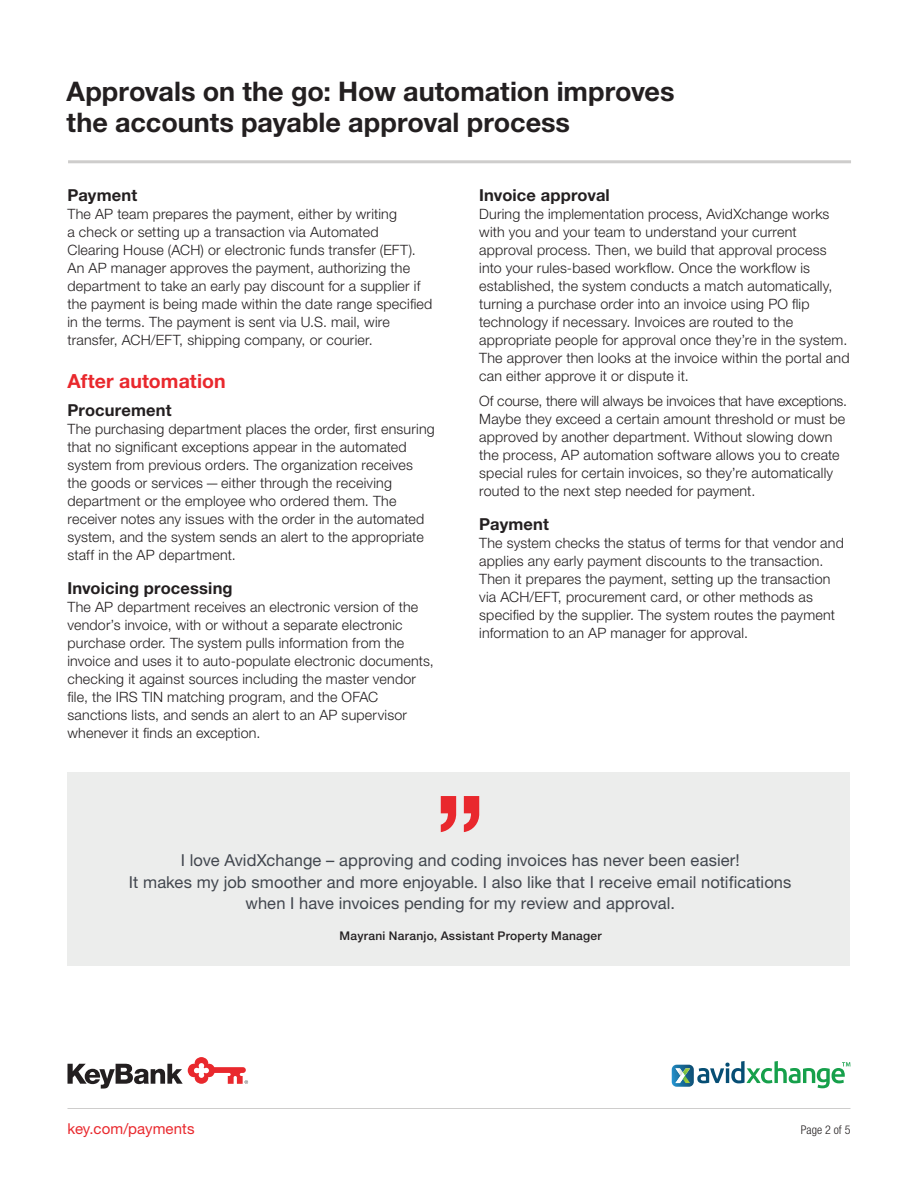
<style>
.page{position:relative;width:918px;height:1188px;background:#fff}
.page>*{position:absolute;margin:0;border:0;box-sizing:border-box;transform-origin:0 0}
.t1{font:700 27px/31.5px "Helvetica Neue LT Std";color:#231f20}
.t2{font:700 19.5px "Helvetica Neue LT Std";letter-spacing:.005em;color:#e9282d}
.t3{font:16.5px/21px "Helvetica Neue LT Std";letter-spacing:.005em;color:#41464e;text-align:center}
.t4{font:700 16.5px "Helvetica Neue LT Std";letter-spacing:.01em;color:#231f20}
.t5{font:15px "Helvetica Neue LT Std";letter-spacing:.005em;color:#e9282d}
.t6{font:300 14.25px/18px "Helvetica Neue LT Std";letter-spacing:.015em;color:#231f20}
.t7{font:500 12px "Helvetica Neue LT Std";letter-spacing:.025em;color:#231f20}
.t8{font:300 condensed 12px "Helvetica Neue LT Std";letter-spacing:.005em;color:#231f20}
</style>
<div class="page">
<div style="left:68px;top:772px;width:782px;height:194px;background:#ecedec"></div>
<svg style="left:441px;top:796px;width:39px;height:36px"></svg>
<hr style="left:68px;top:1108px;width:782px;height:1px;background:#cecdcc">
<hr style="left:68px;top:160px;width:783px;height:3px;background:#cecdcc">
<svg style="left:68px;top:1057px;width:180px;height:32px"></svg>
<svg style="left:672px;top:1061px;width:178px;height:27px"></svg>
<h1 class="t1" style="left:67px;top:75px;width:609px">Approvals on the go: How automation improves the accounts payable approval process</h1>
<p class="t4" style="left:68px;top:185px;width:71px">Payment</p>
<p class="t6" style="left:68px;top:205px;width:366px">The AP team prepares the payment, either by writing<br>a check or setting up a transaction via Automated Clearing House (ACH) or electronic funds transfer (EFT).<br>An AP manager approves the payment, authorizing the department to take an early pay discount for a supplier if the payment is being made within the date range specified in the terms. The payment is sent via U.S. mail, wire transfer, ACH/EFT, shipping company, or courier.</p>
<h2 class="t2" style="left:68px;top:369px;width:160px">After automation</h2>
<p class="t4" style="left:68px;top:400px;width:106px">Procurement</p>
<p class="t6" style="left:68px;top:419px;width:369px">The purchasing department places the order, first ensuring that no significant exceptions appear in the automated system from previous orders. The organization receives the goods or services—either through the receiving department or the employee who ordered them. The receiver notes any issues with the order in the automated system, and the system sends an alert to the appropriate staff in the AP department.</p>
<p class="t4" style="left:68px;top:577px;width:167px">Invoicing processing</p>
<p class="t6" style="left:68px;top:597px;width:368px">The AP department receives an electronic version of the vendor’s invoice, with or without a separate electronic purchase order. The system pulls information from the invoice and uses it to auto-populate electronic documents, checking it against sources including the master vendor file, the IRS TIN matching program, and the OFAC sanctions lists, and sends an alert to an AP supervisor whenever it finds an exception.</p>
<p class="t4" style="left:479px;top:185px;width:132px">Invoice approval</p>
<p class="t6" style="left:479px;top:205px;width:372px">During the implementation process, AvidXchange works with you and your team to understand your current approval process. Then, we build that approval process into your rules-based workflow. Once the workflow is established, the system conducts a match automatically, turning a purchase order into an invoice using PO flip technology if necessary. Invoices are routed to the appropriate people for approval once they’re in the system.<br>The approver then looks at the invoice within the portal and can either approve it or dispute it.</p>
<p class="t6" style="left:479px;top:392px;width:370px">Of course, there will always be invoices that have exceptions.<br>Maybe they exceed a certain amount threshold or must be approved by another department. Without slowing down the process, AP automation software allows you to create special rules for certain invoices, so they’re automatically routed to the next step needed for payment.</p>
<p class="t4" style="left:479px;top:514px;width:71px">Payment</p>
<p class="t6" style="left:479px;top:533px;width:366px">The system checks the status of terms for that vendor and applies any early payment discounts to the transaction.<br>Then it prepares the payment, setting up the transaction via ACH/EFT, procurement card, or other methods as specified by the supplier. The system routes the payment information to an AP manager for approval.</p>
<p class="t3" style="left:129px;top:850px;width:664px">I love AvidXchange – approving and coding invoices has never been easier!<br>It makes my job smoother and more enjoyable. I also like that I receive email notifications when I have invoices pending for my review and approval.</p>
<p class="t7" style="left:340px;top:928px;width:264px">Mayrani Naranjo, Assistant Property Manager</p>
<p class="t5" style="left:68px;top:1120px;width:129px">key.com/payments</p>
<p class="t8" style="left:801px;top:1123px;width:51px">Page 2 of 5</p>
</div>
